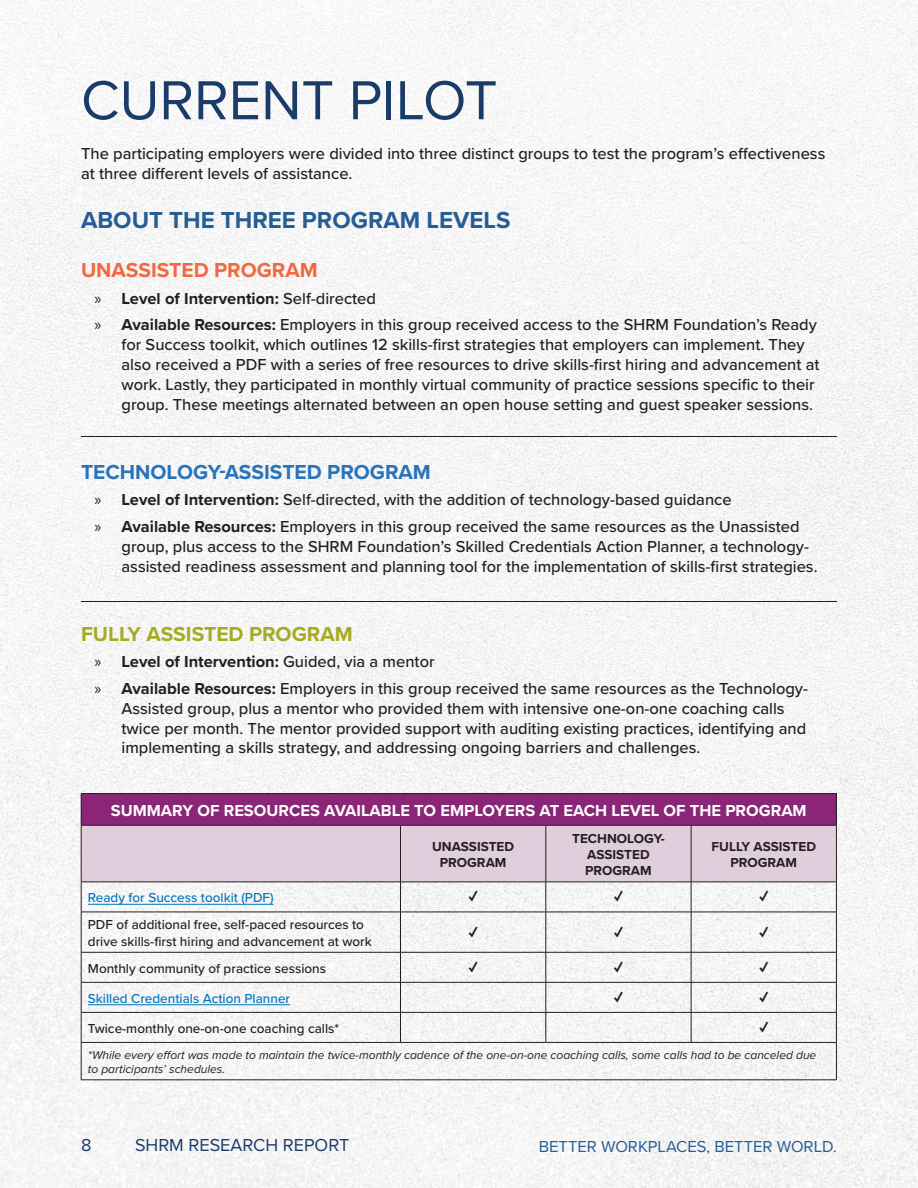
<style>
.page{position:relative;width:918px;height:1188px;background:#fff}
.page>*{position:absolute;margin:0;border:0;box-sizing:border-box;transform-origin:0 0}
.t1{font:57px "Proxima Nova";color:#1b3c69}
.Subhead_1{font:700 24px "Proxima Nova";color:#265d93}
.Subhead_1-2{font:700 21px "Proxima Nova";color:#2873ba}
.Subhead_1-3{font:700 21px "Proxima Nova";color:#a7ab20}
.Subhead_1-4{font:700 21px "Proxima Nova";color:#f26941}
.t2{font:18px "Proxima Nova";color:#1b3c69}
.Body_Paragraph{font:500 16.5px/19.8px "Proxima Nova";color:#231f20}
.t3{font:700 16.5px "Proxima Nova";color:#231f20}
.Body_Paragraph-2{font:700 16.5px "Proxima Nova";color:#fff}
.t4{font:16.5px "Proxima Nova";color:#265d93}
.Body_Paragraph-3{font:900 16.5px "Proxima Nova";color:#231f20}
.Body_Paragraph-4{font:500 13.5px/16.2px "Proxima Nova";color:#231f20}
.Body_Paragraph-5{font:700 13.5px/16.2px "Proxima Nova";color:#231f20;text-align:center}
.Body_Paragraph-6{font:500 13.5px "Proxima Nova";color:#0076bd}
.Body_Paragraph-7{font:italic 12px/14.4px "Proxima Nova";color:#231f20}
.s1{font-family:"Myriad Pro";font-weight:400}
.s2{font-weight:500}
.s3{font-weight:700}
</style>
<div class="page">
<img style="left:0;top:0;width:918px;height:1188px">
<div style="left:81px;top:794px;width:755px;height:31px;background:#8b2578"></div>
<div style="left:82px;top:826px;width:754px;height:56px;background:#e1cedd"></div>
<hr style="left:81px;top:793px;width:319px;height:1px;background:#231f20">
<hr style="left:81px;top:794px;width:1px;height:31px;background:#231f20">
<hr style="left:400px;top:793px;width:146px;height:1px;background:#231f20">
<hr style="left:546px;top:793px;width:145px;height:1px;background:#231f20">
<hr style="left:691px;top:793px;width:146px;height:1px;background:#231f20">
<hr style="left:836px;top:794px;width:1px;height:31px;background:#231f20">
<hr style="left:81px;top:825px;width:319px;height:1px;background:#231f20">
<hr style="left:81px;top:826px;width:1px;height:56px;background:#231f20">
<hr style="left:400px;top:825px;width:146px;height:1px;background:#231f20">
<hr style="left:400px;top:826px;width:1px;height:56px;background:#231f20">
<hr style="left:546px;top:825px;width:145px;height:1px;background:#231f20">
<hr style="left:546px;top:826px;width:1px;height:56px;background:#231f20">
<hr style="left:691px;top:825px;width:146px;height:1px;background:#231f20">
<hr style="left:691px;top:826px;width:1px;height:56px;background:#231f20">
<hr style="left:836px;top:826px;width:1px;height:56px;background:#231f20">
<hr style="left:81px;top:882px;width:319px;height:1px;background:#231f20">
<hr style="left:81px;top:882px;width:1px;height:30px;background:#231f20">
<hr style="left:400px;top:882px;width:146px;height:1px;background:#231f20">
<hr style="left:400px;top:882px;width:1px;height:30px;background:#231f20">
<hr style="left:546px;top:882px;width:145px;height:1px;background:#231f20">
<hr style="left:546px;top:882px;width:1px;height:30px;background:#231f20">
<hr style="left:691px;top:882px;width:146px;height:1px;background:#231f20">
<hr style="left:691px;top:882px;width:1px;height:30px;background:#231f20">
<hr style="left:836px;top:882px;width:1px;height:30px;background:#231f20">
<hr style="left:81px;top:912px;width:319px;height:1px;background:#231f20">
<hr style="left:81px;top:912px;width:1px;height:40px;background:#231f20">
<hr style="left:400px;top:912px;width:146px;height:1px;background:#231f20">
<hr style="left:400px;top:912px;width:1px;height:40px;background:#231f20">
<hr style="left:546px;top:912px;width:145px;height:1px;background:#231f20">
<hr style="left:546px;top:912px;width:1px;height:40px;background:#231f20">
<hr style="left:691px;top:912px;width:146px;height:1px;background:#231f20">
<hr style="left:691px;top:912px;width:1px;height:40px;background:#231f20">
<hr style="left:836px;top:912px;width:1px;height:40px;background:#231f20">
<hr style="left:81px;top:952px;width:319px;height:1px;background:#231f20">
<hr style="left:81px;top:952px;width:1px;height:30px;background:#231f20">
<hr style="left:400px;top:952px;width:146px;height:1px;background:#231f20">
<hr style="left:400px;top:952px;width:1px;height:30px;background:#231f20">
<hr style="left:546px;top:952px;width:145px;height:1px;background:#231f20">
<hr style="left:546px;top:952px;width:1px;height:30px;background:#231f20">
<hr style="left:691px;top:952px;width:146px;height:1px;background:#231f20">
<hr style="left:691px;top:952px;width:1px;height:30px;background:#231f20">
<hr style="left:836px;top:952px;width:1px;height:30px;background:#231f20">
<hr style="left:81px;top:982px;width:319px;height:1px;background:#231f20">
<hr style="left:400px;top:982px;width:146px;height:1px;background:#231f20">
<hr style="left:546px;top:982px;width:145px;height:1px;background:#231f20">
<hr style="left:691px;top:982px;width:146px;height:1px;background:#231f20">
<hr style="left:81px;top:1012px;width:319px;height:1px;background:#231f20">
<svg style="left:81px;top:983px;width:1px;height:59px"></svg>
<hr style="left:400px;top:1012px;width:146px;height:1px;background:#231f20">
<svg style="left:400px;top:983px;width:1px;height:59px"></svg>
<hr style="left:546px;top:1012px;width:145px;height:1px;background:#231f20">
<svg style="left:546px;top:983px;width:1px;height:59px"></svg>
<hr style="left:691px;top:1012px;width:146px;height:1px;background:#231f20">
<svg style="left:691px;top:983px;width:1px;height:59px"></svg>
<svg style="left:836px;top:983px;width:1px;height:59px"></svg>
<hr style="left:81px;top:1042px;width:319px;height:1px;background:#231f20">
<hr style="left:81px;top:1043px;width:1px;height:37px;background:#231f20">
<hr style="left:400px;top:1042px;width:146px;height:1px;background:#231f20">
<hr style="left:546px;top:1042px;width:145px;height:1px;background:#231f20">
<hr style="left:691px;top:1042px;width:146px;height:1px;background:#231f20">
<hr style="left:836px;top:1043px;width:1px;height:37px;background:#231f20">
<hr style="left:81px;top:1080px;width:319px;height:1px;background:#231f20">
<hr style="left:400px;top:1080px;width:146px;height:1px;background:#231f20">
<hr style="left:546px;top:1080px;width:145px;height:1px;background:#231f20">
<hr style="left:691px;top:1080px;width:146px;height:1px;background:#231f20">
<hr style="left:88px;top:904px;width:186px;height:1px;background:#0076bd">
<hr style="left:88px;top:1004px;width:202px;height:1px;background:#0076bd">
<hr style="left:81px;top:436px;width:756px;height:1px;background:#231f20">
<hr style="left:81px;top:601px;width:756px;height:1px;background:#231f20">
<h2 class="t1" style="left:81px;top:58px;width:418px">CURRENT PILOT</h2>
<p class="Body_Paragraph" style="left:81px;top:143px;width:746px">The participating employers were divided into three distinct groups to test the program’s effectiveness at three different levels of assistance.</p>
<p class="Subhead_1" style="left:81px;top:202px;width:431px">ABOUT THE THREE PROGRAM LEVELS</p>
<p class="Subhead_1-4" style="left:81px;top:255px;width:238px">UNASSISTED PROGRAM</p>
<p class="t3" style="left:94px;top:286px;width:283px"><span class="s1">»</span> Level of Intervention: <span class="s2">Self-directed</span></p>
<p class="Body_Paragraph" style="left:122px;top:314px;width:700px;text-indent:-27px"><span class="s1">»</span> <span class="s3">Available Resources:</span> Employers in this group received access to the SHRM Foundation’s Ready for Success toolkit, which outlines 12 skills-first strategies that employers can implement. They also received a PDF with a series of free resources to drive skills-first hiring and advancement at work. Lastly, they participated in monthly virtual community of practice sessions specific to their group. These meetings alternated between an open house setting and guest speaker sessions.</p>
<p class="Subhead_1-2" style="left:81px;top:456px;width:351px">TECHNOLOGY-ASSISTED PROGRAM</p>
<p class="Body_Paragraph" style="left:94px;top:489px;width:639px"><span class="s1">»</span> <span class="s3">Level of Intervention:</span> Self-directed, with the addition of technology-based guidance</p>
<p class="Body_Paragraph" style="left:122px;top:516px;width:698px;text-indent:-27px"><span class="s1">»</span> <span class="s3">Available Resources:</span> Employers in this group received the same resources as the Unassisted group, plus access to the SHRM Foundation’s Skilled Credentials Action Planner, a technology&shy;assisted readiness assessment and planning tool for the implementation of skills-first strategies.</p>
<p class="Subhead_1-3" style="left:81px;top:618px;width:273px">FULLY ASSISTED PROGRAM</p>
<p class="t3" style="left:94px;top:650px;width:342px"><span class="s1">»</span> Level of Intervention: <span class="s2">Guided, via a mentor</span></p>
<p class="Body_Paragraph" style="left:122px;top:678px;width:688px;text-indent:-27px"><span class="s1">»</span> <span class="s3">Available Resources:</span> Employers in this group received the same resources as the Technology-Assisted group, plus a mentor who provided them with intensive one-on-one coaching calls twice per month. The mentor provided support with auditing existing practices, identifying and implementing a skills strategy, and addressing ongoing barriers and challenges.</p>
<p class="Body_Paragraph-2" style="left:111px;top:798px;width:697px">SUMMARY OF RESOURCES AVAILABLE TO EMPLOYERS AT EACH LEVEL OF THE PROGRAM</p>
<p class="Body_Paragraph-5" style="left:432px;top:838px;width:84px">UNASSISTED<br>PROGRAM</p>
<p class="Body_Paragraph-5" style="left:572px;top:830px;width:94px">TECHNOLOGY-<br>ASSISTED<br>PROGRAM</p>
<p class="Body_Paragraph-5" style="left:711px;top:838px;width:106px">FULLY ASSISTED<br>PROGRAM</p>
<p class="Body_Paragraph-6" style="left:88px;top:888px;width:187px">Ready for Success toolkit (PDF)</p>
<p class="Body_Paragraph-3" style="left:469px;top:886px;width:10px">✓</p>
<p class="Body_Paragraph-3" style="left:614px;top:886px;width:10px">✓</p>
<p class="Body_Paragraph-3" style="left:759px;top:886px;width:10px">✓</p>
<p class="Body_Paragraph-4" style="left:88px;top:916px;width:285px">PDF of additional free, self-paced resources to drive skills-first hiring and advancement at work</p>
<p class="Body_Paragraph-3" style="left:469px;top:921px;width:10px">✓</p>
<p class="Body_Paragraph-3" style="left:614px;top:921px;width:10px">✓</p>
<p class="Body_Paragraph-3" style="left:759px;top:921px;width:10px">✓</p>
<p class="Body_Paragraph-4" style="left:88px;top:960px;width:240px">Monthly community of practice sessions</p>
<p class="Body_Paragraph-3" style="left:469px;top:956px;width:10px">✓</p>
<p class="Body_Paragraph-3" style="left:614px;top:956px;width:10px">✓</p>
<p class="Body_Paragraph-3" style="left:759px;top:956px;width:10px">✓</p>
<p class="Body_Paragraph-6" style="left:88px;top:988px;width:204px">Skilled Credentials Action Planner</p>
<p class="Body_Paragraph-3" style="left:614px;top:986px;width:10px">✓</p>
<p class="Body_Paragraph-3" style="left:759px;top:986px;width:10px">✓</p>
<p class="Body_Paragraph-4" style="left:88px;top:1020px;width:253px">Twice-monthly one-on-one coaching calls*</p>
<p class="Body_Paragraph-3" style="left:759px;top:1016px;width:10px">✓</p>
<p class="Body_Paragraph-7" style="left:88px;top:1047px;width:730px">*While every effort was made to maintain the twice-monthly cadence of the one-on-one coaching calls, some calls had to be canceled due to participants’ schedules.</p>
<p class="t2" style="left:81px;top:1132px;width:12px">8</p>
<p class="t2" style="left:135px;top:1132px;width:216px">SHRM RESEARCH REPORT</p>
<p class="t4" style="left:539px;top:1134px;width:300px">BETTER WORKPLACES, BETTER WORLD.</p>
</div>
